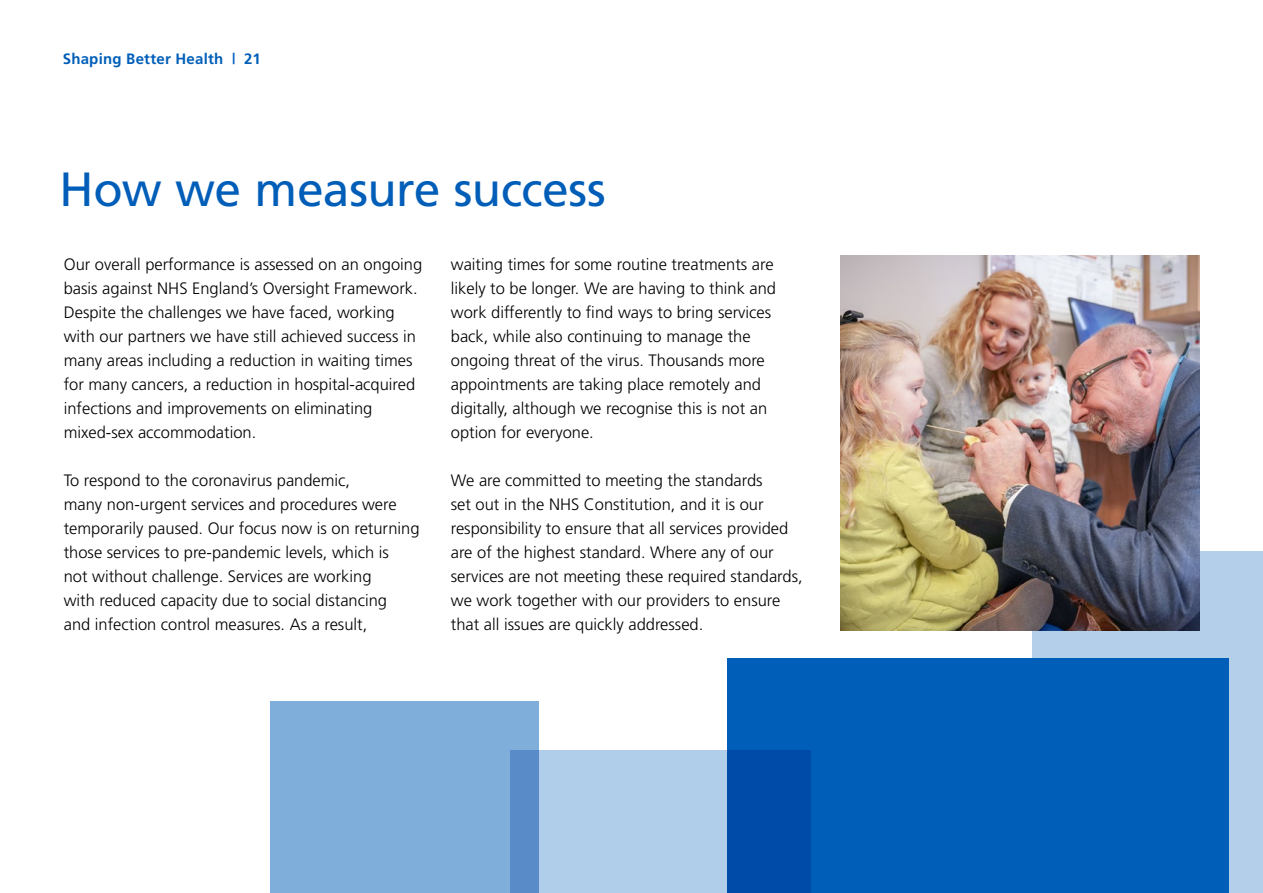
<style>
.page{position:relative;width:1263px;height:893px;background:#fff}
.page>*{position:absolute;margin:0;border:0;box-sizing:border-box;transform-origin:0 0}
.t1{font:48px "Frutiger";letter-spacing:-.015em;color:#005eb8}
.t2{font:300 16.5px/24px "Frutiger";color:#000}
.t3{font:700 15px "Frutiger";letter-spacing:.015em;color:#005eb8}
</style>
<div class="page">
<div style="left:1032px;top:551px;width:231px;height:342px;background:#b3cfe9"></div>
<div style="left:727px;top:658px;width:501px;height:235px;background:#005eb8"></div>
<svg style="left:539px;top:750px;width:272px;height:143px;background:#79a4d4"></svg>
<svg style="left:270px;top:702px;width:269px;height:191px;background:#7cabd9"></svg>
<img style="left:840px;top:256px;width:359px;height:374px">
<p class="t3" style="left:63px;top:50px;width:199px">Shaping Better Health | 21</p>
<h1 class="t1" style="left:59px;top:161px;width:548px">How we measure success</h1>
<p class="t2" style="left:64px;top:252px;width:360px">Our overall performance is assessed on an ongoing basis against NHS England’s Oversight Framework.<br>Despite the challenges we have faced, working with our partners we have still achieved success in many areas including a reduction in waiting times for many cancers, a reduction in hospital-acquired infections and improvements on eliminating mixed-sex accommodation.</p>
<p class="t2" style="left:64px;top:468px;width:357px">To respond to the coronavirus pandemic,<br>many non-urgent services and procedures were temporarily paused. Our focus now is on returning those services to pre-pandemic levels, which is<br>not without challenge. Services are working<br>with reduced capacity due to social distancing<br>and infection control measures. As a result,</p>
<p class="t2" style="left:451px;top:252px;width:327px">waiting times for some routine treatments are likely to be longer. We are having to think and work differently to find ways to bring services back, while also continuing to manage the ongoing threat of the virus. Thousands more appointments are taking place remotely and digitally, although we recognise this is not an option for everyone.</p>
<p class="t2" style="left:451px;top:468px;width:353px">We are committed to meeting the standards<br>set out in the NHS Constitution, and it is our responsibility to ensure that all services provided are of the highest standard. Where any of our services are not meeting these required standards, we work together with our providers to ensure that all issues are quickly addressed.</p>
</div>
